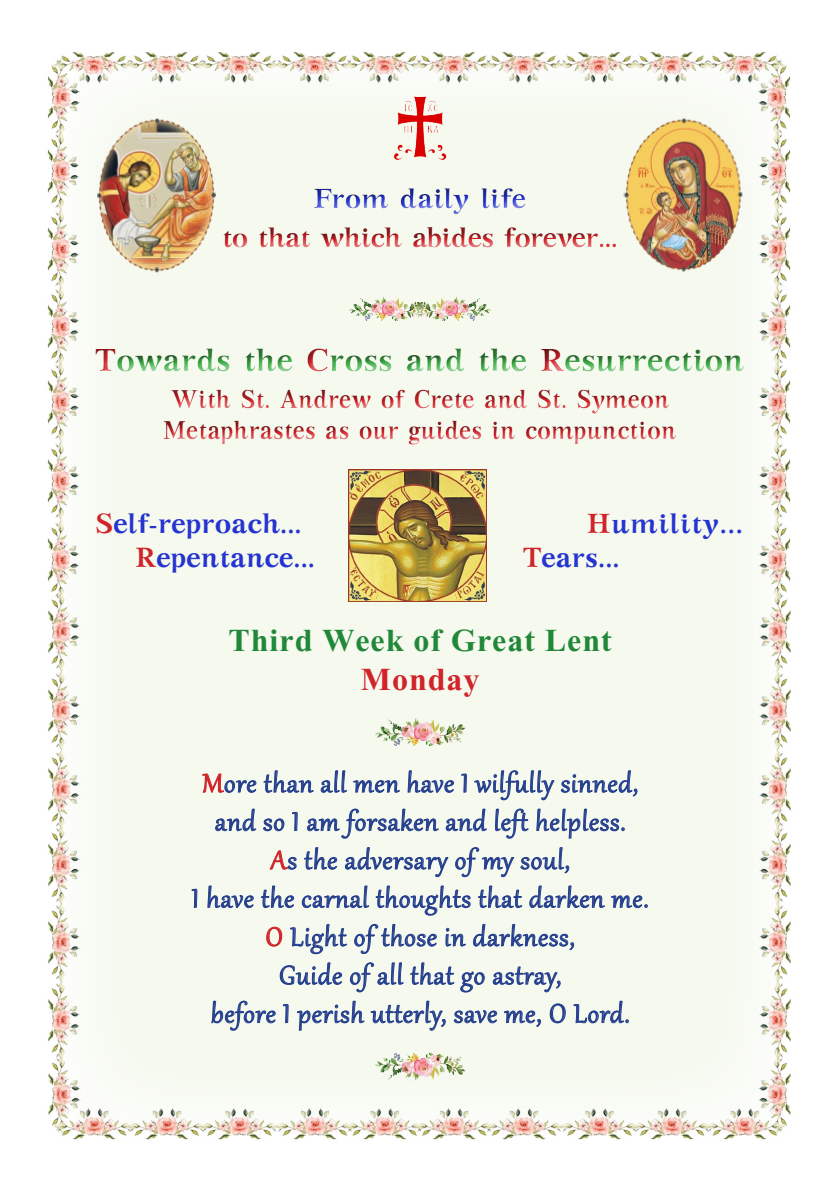
<style>
.page{position:relative;width:840px;height:1191px;background:#fff}
.page>*{position:absolute;margin:0;border:0;box-sizing:border-box;transform-origin:0 0}
.t1{font:32px "Gabriola";letter-spacing:.03em;color:#253f8e}
.t2{font:700 32px "GFS Artemisia";color:#40ae49}
.t3{font:32px "CTOS New Times Bold Test 1";letter-spacing:.03em;color:#228839}
.t4{font:32px "CTOS New Times Bold Test 1";letter-spacing:.03em;color:#d1232a}
.t5{font:700 28px "GFS Artemisia";color:#2534d0}
.t6{font:700 28px "GFS Artemisia";letter-spacing:-.03em;color:#d1232a}
.t7{font:700 28px "GFS Artemisia";letter-spacing:.03em;color:#2534d0}
.t8{font:700 26px/31.2px "GFS Artemisia";color:#d1232a;scale:.9 1}
.s1{color:#d1232a}
</style>
<div class="page">
<img style="left:47px;top:52px;width:744px;height:1088px">
<img style="left:393px;top:96px;width:53px;height:65px">
<svg style="left:202px;top:769px;width:54px;height:25px"></svg>
<svg style="left:263px;top:768px;width:51px;height:25px"></svg>
<svg style="left:320px;top:770px;width:27px;height:23px"></svg>
<svg style="left:353px;top:780px;width:47px;height:13px"></svg>
<svg style="left:407px;top:770px;width:47px;height:23px"></svg>
<svg style="left:461px;top:773px;width:5px;height:19px"></svg>
<svg style="left:474px;top:770px;width:80px;height:30px;background:#c8d1d9"></svg>
<svg style="left:560px;top:770px;width:77px;height:27px;background:#cbd3da"></svg>
<svg style="left:215px;top:808px;width:41px;height:23px"></svg>
<svg style="left:263px;top:818px;width:21px;height:13px"></svg>
<svg style="left:292px;top:811px;width:5px;height:20px"></svg>
<svg style="left:306px;top:808px;width:132px;height:31px;background:#cfd7dc"></svg>
<svg style="left:445px;top:808px;width:42px;height:23px"></svg>
<svg style="left:494px;top:807px;width:34px;height:32px"></svg>
<svg style="left:536px;top:808px;width:88px;height:30px;background:#ccd4db"></svg>
<svg style="left:269px;top:840px;width:27px;height:30px"></svg>
<svg style="left:303px;top:845px;width:34px;height:25px"></svg>
<svg style="left:344px;top:847px;width:104px;height:30px;background:#ced6dc"></svg>
<svg style="left:455px;top:847px;width:59px;height:30px;background:#cdd5db"></svg>
<svg style="left:520px;top:847px;width:49px;height:26px"></svg>
<svg style="left:191px;top:888px;width:6px;height:20px"></svg>
<svg style="left:207px;top:885px;width:47px;height:23px"></svg>
<svg style="left:260px;top:884px;width:34px;height:24px"></svg>
<svg style="left:301px;top:885px;width:68px;height:23px;background:#c4cdd7"></svg>
<svg style="left:375px;top:884px;width:95px;height:32px;background:#ccd4db"></svg>
<svg style="left:477px;top:884px;width:45px;height:24px"></svg>
<svg style="left:529px;top:885px;width:75px;height:23px;background:#bfc8d5"></svg>
<svg style="left:610px;top:895px;width:37px;height:13px"></svg>
<svg style="left:266px;top:926px;width:16px;height:21px"></svg>
<svg style="left:290px;top:922px;width:57px;height:32px;background:#cbd4da"></svg>
<svg style="left:354px;top:922px;width:83px;height:32px;background:#cfd7dc"></svg>
<svg style="left:445px;top:927px;width:21px;height:19px"></svg>
<svg style="left:472px;top:923px;width:102px;height:27px;background:#c9d2d9"></svg>
<svg style="left:279px;top:962px;width:63px;height:23px"></svg>
<svg style="left:349px;top:962px;width:54px;height:30px;background:#cbd3da"></svg>
<svg style="left:409px;top:960px;width:45px;height:25px"></svg>
<svg style="left:460px;top:971px;width:24px;height:21px"></svg>
<svg style="left:492px;top:960px;width:68px;height:32px;background:#cfd7dc"></svg>
<svg style="left:211px;top:1000px;width:65px;height:31px;background:#cad2da"></svg>
<svg style="left:283px;top:1003px;width:5px;height:20px"></svg>
<svg style="left:296px;top:1000px;width:68px;height:30px;background:#cdd6db"></svg>
<svg style="left:370px;top:999px;width:76px;height:32px;background:#d0d8dc"></svg>
<svg style="left:453px;top:1010px;width:44px;height:13px"></svg>
<svg style="left:503px;top:1010px;width:38px;height:17px"></svg>
<svg style="left:549px;top:1003px;width:16px;height:20px"></svg>
<svg style="left:573px;top:1000px;width:55px;height:23px"></svg>
<img style="left:96px;top:114px;width:122px;height:158px">
<img style="left:623px;top:114px;width:121px;height:158px">
<img style="left:374px;top:716px;width:90px;height:29px">
<img style="left:348px;top:295px;width:66px;height:25px">
<img style="left:414px;top:295px;width:77px;height:25px">
<img style="left:348px;top:469px;width:138px;height:132px">
<div style="left:87px;top:340px;width:670px;height:119px;background:#f5f9ee"></div>
<div style="left:87px;top:335px;width:668px;height:119px;background:#231f20;opacity:.75"></div>
<div style="left:213px;top:179px;width:416px;height:83px;background:#f5f9ee"></div>
<div style="left:209px;top:174px;width:418px;height:82px;background:#f5f9ee"></div>
<img style="left:374px;top:1053px;width:90px;height:29px">
<p class="t5" style="left:313px;top:175px;width:214px">From daily life</p>
<p class="t6" style="left:222px;top:214px;width:397px">to that which abides forever...</p>
<p class="t2" style="left:95px;top:334px;width:650px"><span class="s1">T</span>owards the <span class="s1">C</span>ross and the <span class="s1">R</span>esurrection</p>
<p class="t8" style="left:163px;top:381px;width:571px">With St. Andrew of Crete and St. Symeon<br>Metaphrastes as our guides in compunction</p>
<p class="t5" style="left:95px;top:500px;width:208px"><span class="s1">S</span>elf-reproach...</p>
<p class="t5" style="left:135px;top:534px;width:181px"><span class="s1">R</span>epentance...</p>
<p class="t7" style="left:586px;top:500px;width:157px"><span class="s1">H</span>umility...</p>
<p class="t5" style="left:522px;top:534px;width:98px"><span class="s1">T</span>ears...</p>
<p class="t3" style="left:228px;top:623px;width:384px">Third Week of Great Lent</p>
<p class="t4" style="left:360px;top:661px;width:120px">Monday</p>
<p class="t1" style="left:202px;top:762px;width:437px"><span class="s1">M</span>ore than all men have I wilfully sinned,</p>
<p class="t1" style="left:215px;top:800px;width:412px">and so I am forsaken and left helpless.</p>
<p class="t1" style="left:270px;top:839px;width:300px"><span class="s1">A</span>s the adversary of my soul,</p>
<p class="t1" style="left:192px;top:877px;width:458px">I have the carnal thoughts that darken me.</p>
<p class="t1" style="left:265px;top:915px;width:310px"><span class="s1">O</span> Light of those in darkness,</p>
<p class="t1" style="left:279px;top:954px;width:283px">Guide of all that go astray,</p>
<p class="t1" style="left:211px;top:992px;width:420px">before I perish utterly, save me, O Lord.</p>
</div>
